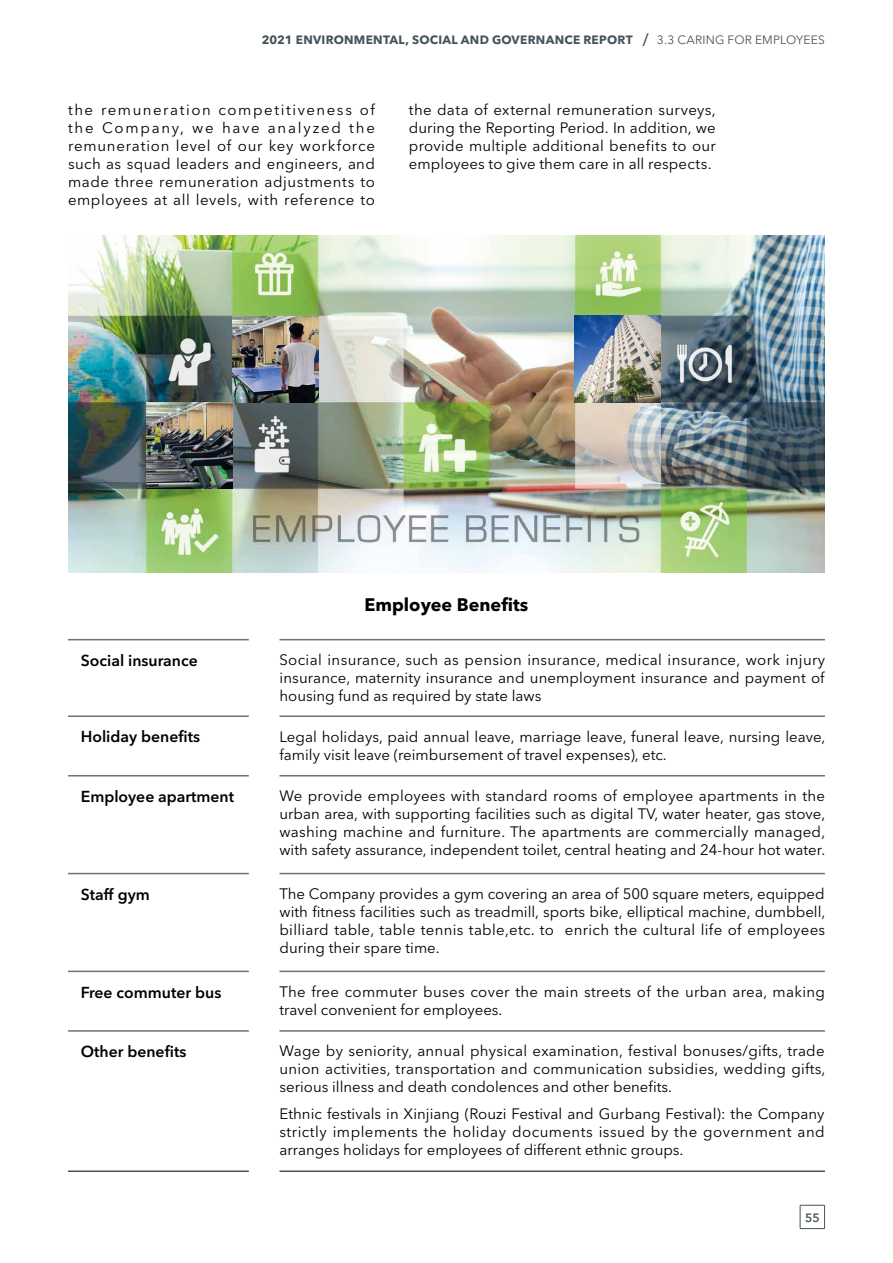
<style>
.page{position:relative;width:893px;height:1263px;background:#fff}
.page>*{position:absolute;margin:0;border:0;box-sizing:border-box;transform-origin:0 0}
.t1{font:700 18px "Avenir Next LT Pro";color:#000}
.t2{font:600 15.75px "Avenir Next LT Pro";color:#000}
.t3{font:15px/18px "Avenir Next LT Pro";color:#000;text-align:justify}
.t4{font:15px/18px "Avenir Next LT Pro";letter-spacing:.02em;color:#000}
.t5{font:700 12px "Avenir Next LT Pro";letter-spacing:.02em;color:#47535a}
.t6{font:600 12px "Avenir Next LT Pro";color:#47535a}
.s1{font-weight:600;font-style:italic;font-size:16.8px}
.s2{font-weight:400}
</style>
<div class="page">
<hr style="left:68px;top:639px;width:181px;height:1px;background:#727171">
<hr style="left:68px;top:715px;width:181px;height:2px;background:#727171">
<hr style="left:68px;top:775px;width:181px;height:1px;background:#727171">
<hr style="left:68px;top:873px;width:181px;height:1px;background:#727171">
<hr style="left:68px;top:971px;width:181px;height:1px;background:#727171">
<hr style="left:68px;top:1030px;width:181px;height:2px;background:#727171">
<hr style="left:279px;top:639px;width:546px;height:1px;background:#727171">
<hr style="left:279px;top:715px;width:546px;height:2px;background:#727171">
<hr style="left:279px;top:775px;width:546px;height:1px;background:#727171">
<hr style="left:279px;top:873px;width:546px;height:1px;background:#727171">
<hr style="left:279px;top:971px;width:546px;height:1px;background:#727171">
<hr style="left:279px;top:1030px;width:546px;height:2px;background:#727171">
<hr style="left:279px;top:1170px;width:546px;height:2px;background:#47535a">
<hr style="left:68px;top:1170px;width:181px;height:2px;background:#47535a">
<img style="left:68px;top:236px;width:757px;height:336px">
<img style="left:232px;top:316px;width:86px;height:86px">
<img style="left:147px;top:402px;width:85px;height:86px">
<img style="left:575px;top:316px;width:86px;height:86px">
<div style="left:800px;top:1205px;width:25px;height:24px;border:1px solid #47535a"></div>
<p class="t5" style="left:262px;top:33px;width:565px">2021 ENVIRONMENTAL, SOCIAL AND GOVERNANCE REPORT <span class="s1">l</span> <span class="s2">3.3 CARING FOR EMPLOYEES</span></p>
<p class="t3" style="left:68px;top:101px;width:308px">the remuneration competitiveness of the Company, we have analyzed the remuneration level of our key workforce such as squad leaders and engineers, and made three remuneration adjustments to employees at all levels, with reference to</p>
<p class="t3" style="left:409px;top:101px;width:308px">the data of external remuneration surveys, during the Reporting Period. In addition, we provide multiple additional benefits to our employees to give them care in all respects.</p>
<p class="t1" style="left:365px;top:593px;width:165px">Employee Benefits</p>
<p class="t2" style="left:81px;top:651px;width:119px">Social insurance</p>
<p class="t3" style="left:279px;top:651px;width:547px">Social insurance, such as pension insurance, medical insurance, work injury insurance, maternity insurance and unemployment insurance and payment of housing fund as required by state laws</p>
<p class="t2" style="left:81px;top:727px;width:121px">Holiday benefits</p>
<p class="t3" style="left:279px;top:727px;width:548px">Legal holidays, paid annual leave, marriage leave, funeral leave, nursing leave, family visit leave (reimbursement of travel expenses), etc.</p>
<p class="t2" style="left:81px;top:787px;width:155px">Employee apartment</p>
<p class="t3" style="left:279px;top:787px;width:547px">We provide employees with standard rooms of employee apartments in the urban area, with supporting facilities such as digital TV, water heater, gas stove, washing machine and furniture. The apartments are commercially managed, with safety assurance, independent toilet, central heating and 24-hour hot water.</p>
<p class="t2" style="left:81px;top:885px;width:71px">Staff gym</p>
<p class="t3" style="left:279px;top:885px;width:547px">The Company provides a gym covering an area of 500 square meters, equipped with fitness facilities such as treadmill, sports bike, elliptical machine, dumbbell, billiard table, table tennis table,etc. to enrich the cultural life of employees during their spare time.</p>
<p class="t2" style="left:81px;top:982px;width:142px">Free commuter bus</p>
<p class="t4" style="left:279px;top:983px;width:547px">The free commuter buses cover the main streets of the urban area, making travel convenient for employees.</p>
<p class="t2" style="left:81px;top:1042px;width:107px">Other benefits</p>
<p class="t3" style="left:279px;top:1042px;width:548px">Wage by seniority, annual physical examination, festival bonuses/gifts, trade union activities, transportation and communication subsidies, wedding gifts, serious illness and death condolences and other benefits.</p>
<p class="t3" style="left:279px;top:1105px;width:547px">Ethnic festivals in Xinjiang (Rouzi Festival and Gurbang Festival): the Company strictly implements the holiday documents issued by the government and arranges holidays for employees of different ethnic groups.</p>
<p class="t6" style="left:805px;top:1210px;width:16px">55</p>
</div>
